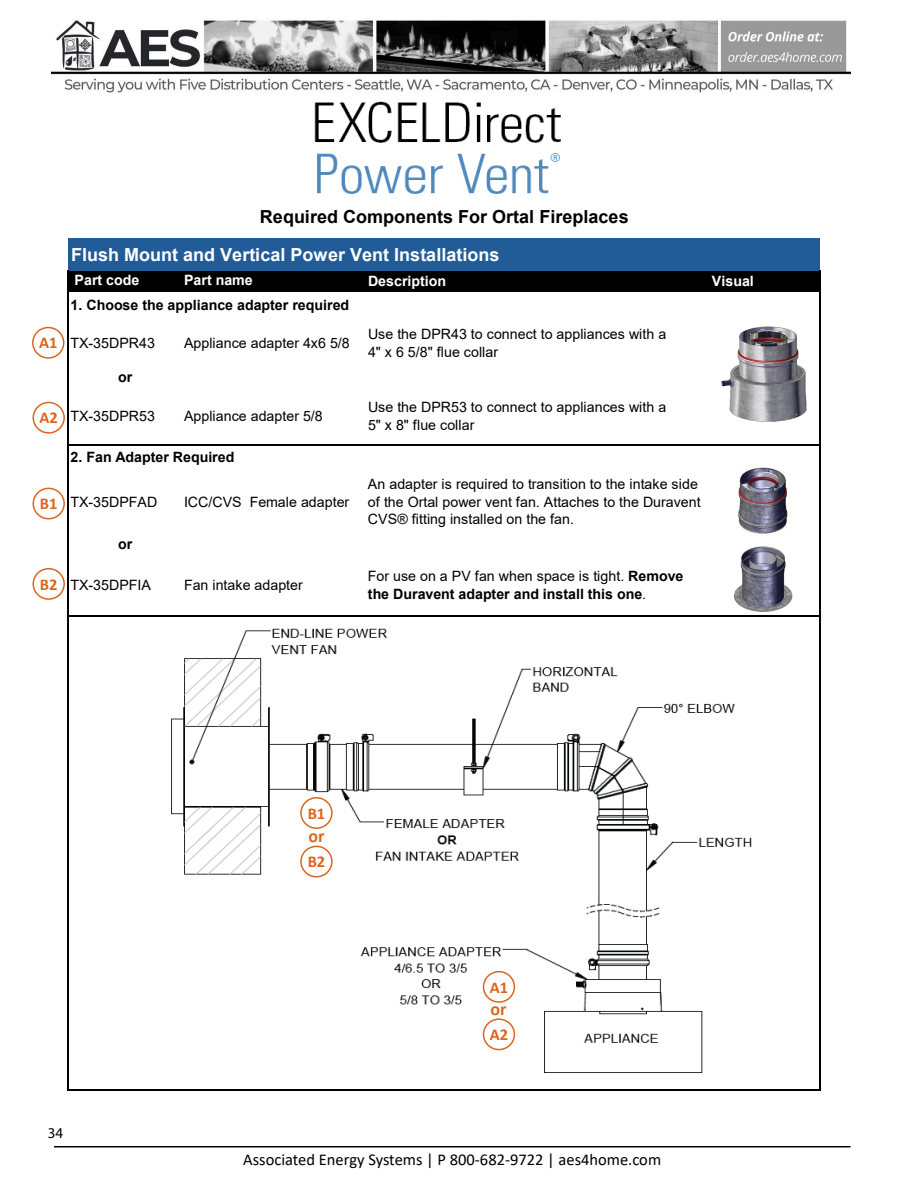
<style>
.page{position:relative;width:918px;height:1188px;background:#fff}
.page>*{position:absolute;margin:0;border:0;box-sizing:border-box;transform-origin:0 0}
.t1{font:700 18px "Arial";color:#fff}
.t2{font:700 18px "Arial";color:#000}
.t3{font:700 18px "Calibri";color:#dc651e}
.t4{font:16.5px "Calibri";color:#000}
.t5{font:700 16.5px "Calibri";color:#dc651e}
.t6{font:15px "Myriad Pro";color:#000}
.t7{font:14.25px/17.7px "Arial";color:#000}
.t8{font:700 14.25px/18.1px "Arial";letter-spacing:-.005em;color:#000}
.t9{font:700 14.25px "Arial";color:#fff}
.s1{font-weight:400}
</style>
<div class="page">
<hr style="left:54px;top:1146px;width:796px;height:1px;background:#000">
<img style="left:52px;top:20px;width:798px;height:73px">
<div style="left:68px;top:239px;width:752px;height:32px;background:#215c98"></div>
<div style="left:68px;top:271px;width:752px;height:20px;background:#000"></div>
<hr style="left:67px;top:271px;width:2px;height:820px;background:#000">
<hr style="left:819px;top:271px;width:1px;height:820px;background:#000">
<hr style="left:69px;top:444px;width:751px;height:1px;background:#000">
<hr style="left:69px;top:615px;width:751px;height:1px;background:#000">
<hr style="left:69px;top:1090px;width:751px;height:1px;background:#000">
<img style="left:314px;top:101px;width:247px;height:93px">
<img style="left:721px;top:326px;width:86px;height:96px">
<img style="left:733px;top:546px;width:60px;height:66px">
<img style="left:738px;top:467px;width:50px;height:67px">
<img style="left:171px;top:628px;width:581px;height:445px">
<div style="left:32px;top:327px;width:32px;height:32px;border:2px solid #dc651e;border-radius:50%"></div>
<div style="left:33px;top:402px;width:32px;height:32px;border:2px solid #dc651e;border-radius:50%"></div>
<div style="left:33px;top:488px;width:32px;height:32px;border:2px solid #dc651e;border-radius:50%"></div>
<div style="left:33px;top:568px;width:32px;height:32px;border:2px solid #dc651e;border-radius:50%"></div>
<div style="left:483px;top:971px;width:32px;height:32px;border:2px solid #dc651e;border-radius:50%"></div>
<div style="left:483px;top:1018px;width:32px;height:32px;border:2px solid #dc651e;border-radius:50%"></div>
<div style="left:300px;top:797px;width:33px;height:32px;border:2px solid #dc651e;border-radius:50%"></div>
<div style="left:300px;top:846px;width:33px;height:32px;border:2px solid #dc651e;border-radius:50%"></div>
<p class="t5" style="left:39px;top:331px;width:20px">A1</p>
<p class="t5" style="left:40px;top:406px;width:20px">A2</p>
<p class="t5" style="left:40px;top:492px;width:19px">B1</p>
<p class="t5" style="left:40px;top:572px;width:19px">B2</p>
<p class="t2" style="left:260px;top:204px;width:370px">Required Components For Ortal Fireplaces</p>
<p class="t1" style="left:71px;top:242px;width:430px">Flush Mount and Vertical Power Vent Installations</p>
<p class="t9" style="left:75px;top:270px;width:66px">Part code</p>
<p class="t9" style="left:184px;top:270px;width:70px">Part name</p>
<p class="t9" style="left:368px;top:271px;width:80px">Description</p>
<p class="t9" style="left:712px;top:271px;width:43px">Visual</p>
<p class="t8" style="left:71px;top:296px;width:280px">1. Choose the appliance adapter required</p>
<p class="t7" style="left:71px;top:334px;width:86px">TX-35DPR43</p>
<p class="t7" style="left:184px;top:334px;width:167px">Appliance adapter 4x6 5/8</p>
<p class="t7" style="left:368px;top:325px;width:300px">Use the DPR43 to connect to appliances with a<br>4" x 6 5/8" flue collar</p>
<p class="t8" style="left:118px;top:368px;width:16px">or</p>
<p class="t7" style="left:71px;top:407px;width:86px">TX-35DPR53</p>
<p class="t7" style="left:184px;top:407px;width:140px">Appliance adapter 5/8</p>
<p class="t7" style="left:368px;top:398px;width:300px">Use the DPR53 to connect to appliances with a<br>5" x 8" flue collar</p>
<p class="t8" style="left:71px;top:448px;width:165px">2. Fan Adapter Required</p>
<p class="t7" style="left:71px;top:493px;width:88px">TX-35DPFAD</p>
<p class="t7" style="left:184px;top:493px;width:167px">ICC/CVS Female adapter</p>
<p class="t7" style="left:368px;top:475px;width:334px">An adapter is required to transition to the intake side of the Ortal power vent fan. Attaches to the Duravent<br>CVS® fitting installed on the fan.</p>
<p class="t8" style="left:118px;top:535px;width:16px">or</p>
<p class="t7" style="left:71px;top:576px;width:82px">TX-35DPFIA</p>
<p class="t7" style="left:184px;top:576px;width:120px">Fan intake adapter</p>
<p class="t8" style="left:368px;top:567px;width:317px"><span class="s1">For use on a PV fan when space is tight.</span> Remove the Duravent adapter and install this one<span class="s1">.</span></p>
<p class="t6" style="left:48px;top:1124px;width:17px">34</p>
<p class="t5" style="left:308px;top:802px;width:19px">B1</p>
<p class="t5" style="left:308px;top:850px;width:19px">B2</p>
<p class="t3" style="left:308px;top:823px;width:18px">or</p>
<p class="t5" style="left:490px;top:975px;width:20px">A1</p>
<p class="t5" style="left:490px;top:1023px;width:20px">A2</p>
<p class="t3" style="left:490px;top:996px;width:18px">or</p>
<p class="t4" style="left:243px;top:1149px;width:419px">Associated Energy Systems | P 800-682-9722 | aes4home.com</p>
</div>
